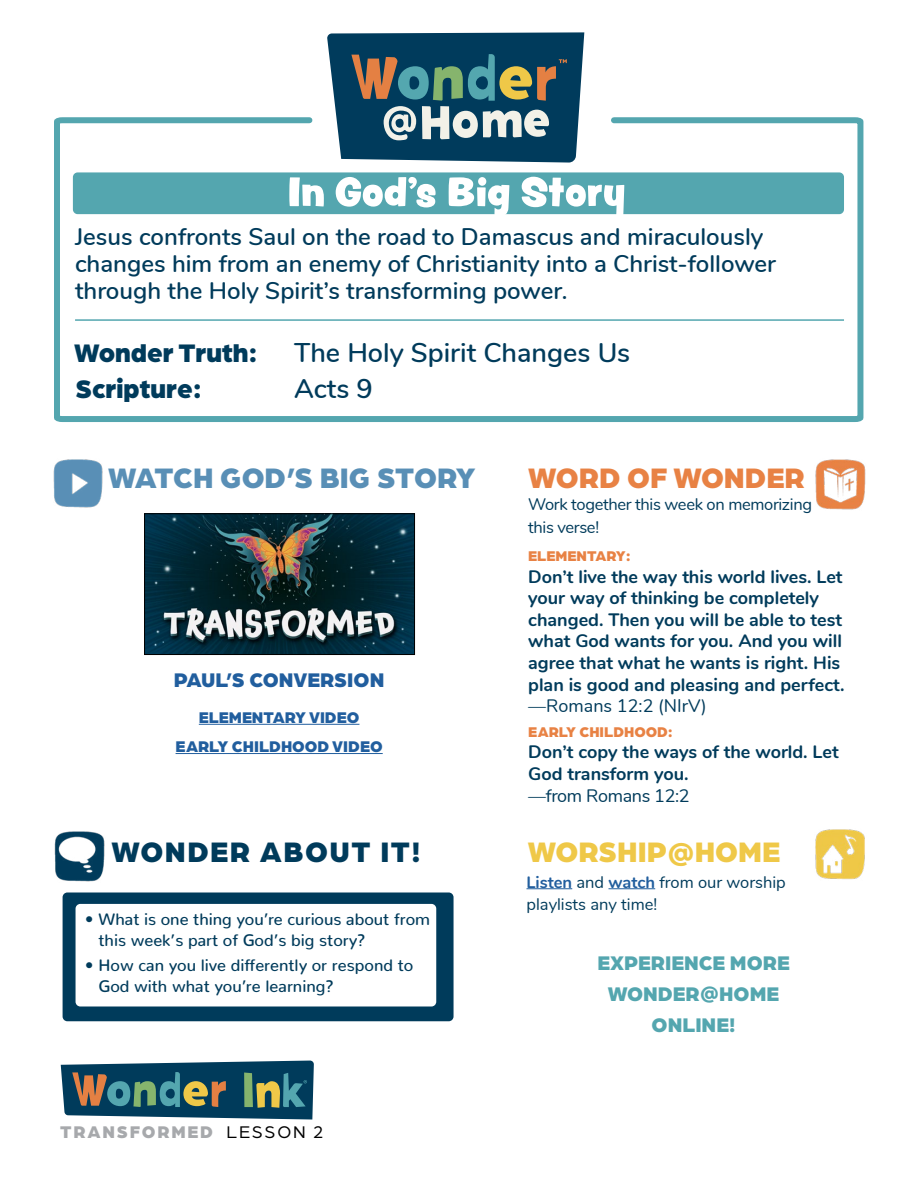
<style>
.page{position:relative;width:918px;height:1188px;background:#fff}
.page>*{position:absolute;margin:0;border:0;box-sizing:border-box;transform-origin:0 0}
.Body_txt_SS{font:900 30px "Arboria";letter-spacing:-.005em;color:#598fb6}
.Activity_TItle{font:900 30px "Arboria";letter-spacing:.05em;color:#003b5b}
.Activity_TItle-2{font:900 30px "Arboria";color:#e88244}
.Body_txt_SS-2{font:900 30px "Arboria";color:#efc848}
.Episode_Summary_Items{font:600 27px "Nunito";color:#003b5b}
.Episode_Summary_Items-2{font:900 27px "Arboria";color:#003b5b}
.Body_txt_SS-3{font:600 24px/27px "Nunito";color:#003b5b}
.Body_text{font:900 21px "Arboria";color:#54a6af}
.Body_text-2{font:900 21px "Arboria";color:#215e9e}
.t1{font:700 18px/21.6px "Nunito";color:#003b5b}
.t2{font:18px "Nunito";letter-spacing:-.01em;color:#003b5b}
.Episode_number{font:900 18px "Arboria";letter-spacing:.1em;color:#a7a9ac}
.t3{font:500 16.5px/21px "Nunito";color:#003b5b}
.Body_text-3{font:16.5px/22.5px "Nunito";color:#003b5b}
.Body_text-4{font:16.5px/22.5px "Nunito";letter-spacing:-.02em;color:#003b5b}
.Body_text-5{font:900 16.5px "Arboria";color:#215e9e}
.t4{font:900 15px "Arboria";color:#e88244}
.s1{font-weight:400;color:#000}
.s2{font-weight:700;color:#215e9e}
</style>
<div class="page">
<img style="left:815px;top:459px;width:51px;height:51px">
<img style="left:53px;top:459px;width:50px;height:49px">
<img style="left:815px;top:829px;width:50px;height:51px">
<svg style="left:61px;top:1061px;width:253px;height:59px"></svg>
<svg style="left:54px;top:117px;width:810px;height:305px"></svg>
<hr style="left:199px;top:724px;width:160px;height:1px;background:#215e9e">
<hr style="left:176px;top:753px;width:207px;height:1px;background:#215e9e">
<img style="left:54px;top:831px;width:51px;height:51px">
<div style="left:63px;top:892px;width:391px;height:129px;background:#003b5b;border-radius:5px"></div>
<div style="left:76px;top:904px;width:360px;height:102px;background:#fff;border-radius:5px"></div>
<div style="left:73px;top:172px;width:771px;height:42px;background:#54a6af;border-radius:5px"></div>
<svg style="left:289px;top:177px;width:335px;height:39px"></svg>
<hr style="left:75px;top:319px;width:769px;height:2px;background:#54a6af">
<img style="left:146px;top:516px;width:267px;height:137px">
<div style="left:144px;top:514px;width:271px;height:141px;border:1px solid #000"></div>
<svg style="left:327px;top:32px;width:257px;height:131px"></svg>
<hr style="left:526px;top:888px;width:46px;height:1px;background:#215e9e">
<hr style="left:609px;top:888px;width:46px;height:1px;background:#215e9e">
<p class="Body_txt_SS-3" style="left:75px;top:222px;width:702px">Jesus confronts Saul on the road to Damascus and miraculously changes him from an enemy of Christianity into a Christ-follower through the Holy Spirit’s transforming power.</p>
<p class="Episode_Summary_Items-2" style="left:74px;top:333px;width:185px">Wonder Truth:</p>
<p class="Episode_Summary_Items" style="left:294px;top:333px;width:338px">The Holy Spirit Changes Us</p>
<p class="Episode_Summary_Items-2" style="left:75px;top:370px;width:128px">Scripture:</p>
<p class="Episode_Summary_Items" style="left:294px;top:369px;width:80px">Acts 9</p>
<p class="Body_txt_SS" style="left:108px;top:457px;width:369px">WATCH GOD’S BIG STORY</p>
<p class="Activity_TItle-2" style="left:528px;top:457px;width:278px">WORD OF WONDER</p>
<p class="Body_text-2" style="left:174px;top:665px;width:212px">PAUL’S CONVERSION</p>
<p class="Body_text-5" style="left:199px;top:705px;width:162px">ELEMENTARY VIDEO</p>
<p class="Body_text-5" style="left:176px;top:735px;width:209px">EARLY CHILDHOOD VIDEO</p>
<p class="Activity_TItle" style="left:111px;top:830px;width:311px">WONDER ABOUT IT!</p>
<p class="t3" style="left:99px;top:906px;width:333px;text-indent:-13px">• What is one thing you’re curious about from this week’s part of God’s big story?</p>
<p class="t3" style="left:99px;top:953px;width:316px;text-indent:-13px">• How can you live differently or respond to<br>God with what you’re learning?</p>
<p class="Episode_number" style="left:60px;top:1119px;width:265px">TRANSFORMED <span class="s1">LESSON 2</span></p>
<p class="Body_text-4" style="left:528px;top:492px;width:285px">Work together this week on memorizing this verse!</p>
<p class="t4" style="left:528px;top:545px;width:104px">ELEMENTARY:</p>
<p class="t1" style="left:528px;top:564px;width:318px">Don’t live the way this world lives. Let your way of thinking be completely changed. Then you will be able to test what God wants for you. And you will agree that what he wants is right. His plan is good and pleasing and perfect.</p>
<p class="t2" style="left:528px;top:693px;width:180px">—Romans 12:2 (NIrV)</p>
<p class="t4" style="left:528px;top:721px;width:146px">EARLY CHILDHOOD:</p>
<p class="t1" style="left:528px;top:740px;width:312px">Don’t copy the ways of the world. Let<br>God transform you.</p>
<p class="t2" style="left:528px;top:782px;width:163px">—from Romans 12:2</p>
<p class="Body_txt_SS-2" style="left:528px;top:830px;width:254px">WORSHIP@HOME</p>
<p class="Body_text-3" style="left:526px;top:870px;width:261px"><span class="s2">Listen</span> and <span class="s2">watch</span> from our worship playlists any time!</p>
<p class="Body_text" style="left:597px;top:948px;width:194px">EXPERIENCE MORE</p>
<p class="Body_text" style="left:608px;top:979px;width:173px">WONDER@HOME</p>
<p class="Body_text" style="left:652px;top:1010px;width:85px">ONLINE!</p>
</div>
